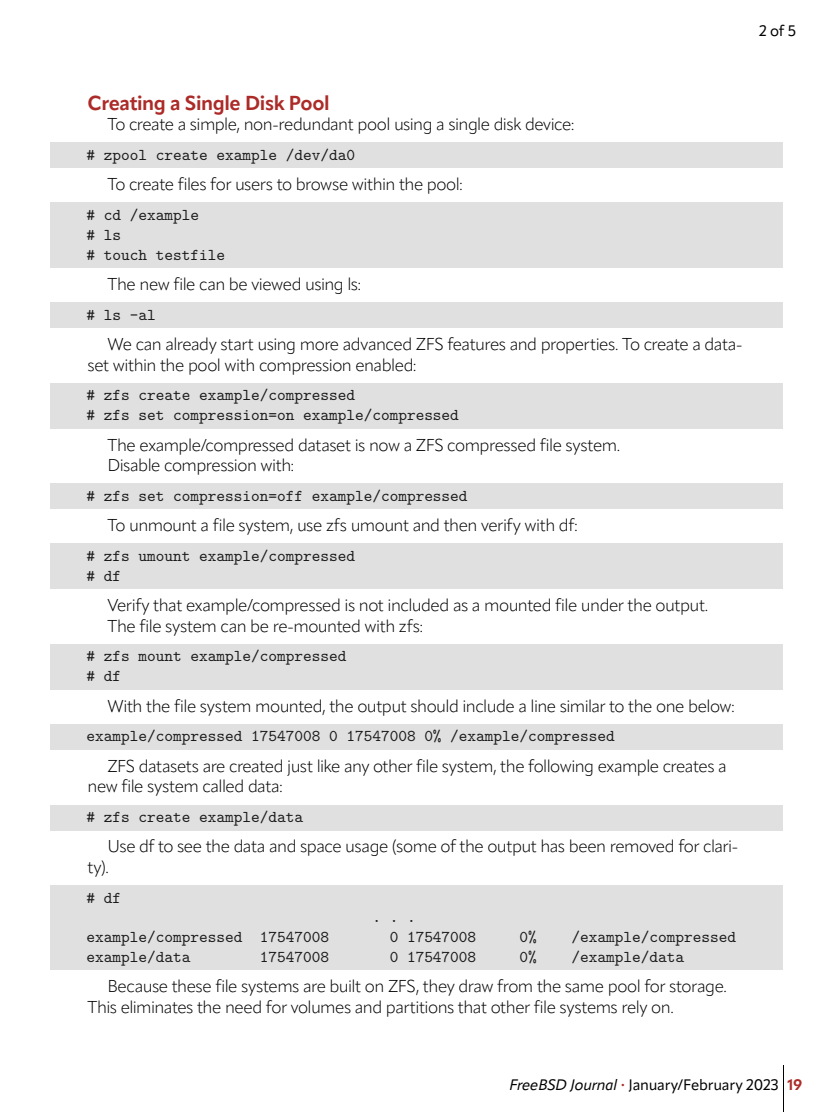
<style>
.page{position:relative;width:834px;height:1112px;background:#fff}
.page>*{position:absolute;margin:0;border:0;box-sizing:border-box;transform-origin:0 0}
.a_head{font:700 20px "Apparat";letter-spacing:-.02em;color:#ac2b28}
.body_copy{font:300 17px/20.4px "Apparat";letter-spacing:-.03em;color:#000}
.t1{font:16.5px/19.8px "LM Mono 10";color:#1a1a1a}
.t2{font:15px "Apparat";letter-spacing:-.015em;color:#000}
.s1{font-style:italic}
.s2{font-size:9px;color:#ac2b28}
.s3{font-weight:700;color:#ac2b28}
</style>
<div class="page">
<hr style="left:783px;top:1065px;width:1px;height:47px;background:#000">
<div style="left:50px;top:143px;width:734px;height:25px;background:#e0e0e0"></div>
<div style="left:50px;top:203px;width:734px;height:65px;background:#e0e0e0"></div>
<div style="left:50px;top:303px;width:734px;height:25px;background:#e0e0e0"></div>
<div style="left:50px;top:383px;width:734px;height:45px;background:#e0e0e0"></div>
<div style="left:50px;top:484px;width:734px;height:25px;background:#e0e0e0"></div>
<div style="left:50px;top:544px;width:734px;height:45px;background:#e0e0e0"></div>
<div style="left:50px;top:644px;width:734px;height:45px;background:#e0e0e0"></div>
<div style="left:50px;top:724px;width:734px;height:26px;background:#e0e0e0"></div>
<div style="left:50px;top:805px;width:734px;height:25px;background:#e0e0e0"></div>
<div style="left:50px;top:885px;width:734px;height:85px;background:#e0e0e0"></div>
<p class="t2" style="left:759px;top:22px;width:38px">2 of 5</p>
<p class="a_head" style="left:88px;top:90px;width:244px">Creating a Single Disk Pool</p>
<p class="body_copy" style="left:108px;top:114px;width:468px">To create a simple, non-redundant pool using a single disk device:</p>
<p class="t1" style="left:86px;top:144px;width:270px"># zpool create example /dev/da0</p>
<p class="body_copy" style="left:108px;top:174px;width:357px">To create files for users to browse within the pool:</p>
<p class="t1" style="left:86px;top:204px;width:140px"># cd /example<br># ls<br># touch testfile</p>
<p class="body_copy" style="left:108px;top:274px;width:255px">The new file can be viewed using ls:</p>
<p class="t1" style="left:86px;top:304px;width:71px"># ls -al</p>
<p class="body_copy" style="left:88px;top:334px;width:657px;text-indent:20px">We can already start using more advanced ZFS features and properties. To create a data&shy;set within the pool with compression enabled:</p>
<p class="t1" style="left:86px;top:385px;width:374px"># zfs create example/compressed<br># zfs set compression=on example/compressed</p>
<p class="body_copy" style="left:108px;top:435px;width:514px">The example/compressed dataset is now a ZFS compressed file system.</p>
<p class="body_copy" style="left:108px;top:455px;width:188px">Disable compression with:</p>
<p class="t1" style="left:86px;top:485px;width:383px"># zfs set compression=off example/compressed</p>
<p class="body_copy" style="left:108px;top:515px;width:472px">To unmount a file system, use zfs umount and then verify with df:</p>
<p class="t1" style="left:86px;top:545px;width:270px"># zfs umount example/compressed # df</p>
<p class="body_copy" style="left:108px;top:595px;width:602px">Verify that example/compressed is not included as a mounted file under the output.</p>
<p class="body_copy" style="left:108px;top:616px;width:317px">The file system can be re-mounted with zfs:</p>
<p class="t1" style="left:86px;top:646px;width:261px"># zfs mount example/compressed # df</p>
<p class="body_copy" style="left:108px;top:696px;width:629px">With the file system mounted, the output should include a line similar to the one below:</p>
<p class="t1" style="left:86px;top:726px;width:530px">example/compressed 17547008 0 17547008 0% /example/compressed</p>
<p class="body_copy" style="left:88px;top:756px;width:641px;text-indent:20px">ZFS datasets are created just like any other file system, the following example creates a new file system called data:</p>
<p class="t1" style="left:86px;top:806px;width:218px"># zfs create example/data</p>
<p class="body_copy" style="left:88px;top:836px;width:652px;text-indent:20px">Use df to see the data and space usage (some of the output has been removed for clari&shy;ty).</p>
<p class="t1" style="left:86px;top:887px;width:36px"># df</p>
<p class="t1" style="left:372px;top:907px;width:45px">. . .</p>
<p class="t1" style="left:86px;top:927px;width:244px">example/compressed 17547008</p>
<p class="t1" style="left:390px;top:927px;width:88px">0 17547008</p>
<p class="t1" style="left:520px;top:927px;width:19px">0%</p>
<p class="t1" style="left:572px;top:927px;width:166px">/example/compressed</p>
<p class="t1" style="left:86px;top:946px;width:105px">example/data</p>
<p class="t1" style="left:260px;top:946px;width:71px">17547008</p>
<p class="t1" style="left:390px;top:946px;width:88px">0 17547008</p>
<p class="t1" style="left:520px;top:946px;width:19px">0%</p>
<p class="t1" style="left:572px;top:946px;width:114px">/example/data</p>
<p class="body_copy" style="left:88px;top:976px;width:641px;text-indent:20px">Because these file systems are built on ZFS, they draw from the same pool for storage.<br>This eliminates the need for volumes and partitions that other file systems rely on.</p>
<p class="t2" style="left:509px;top:1076px;width:295px"><span class="s1">FreeBSD Journal</span> <span class="s2">•</span> January/February 2023 <span class="s3">19</span></p>
</div>
